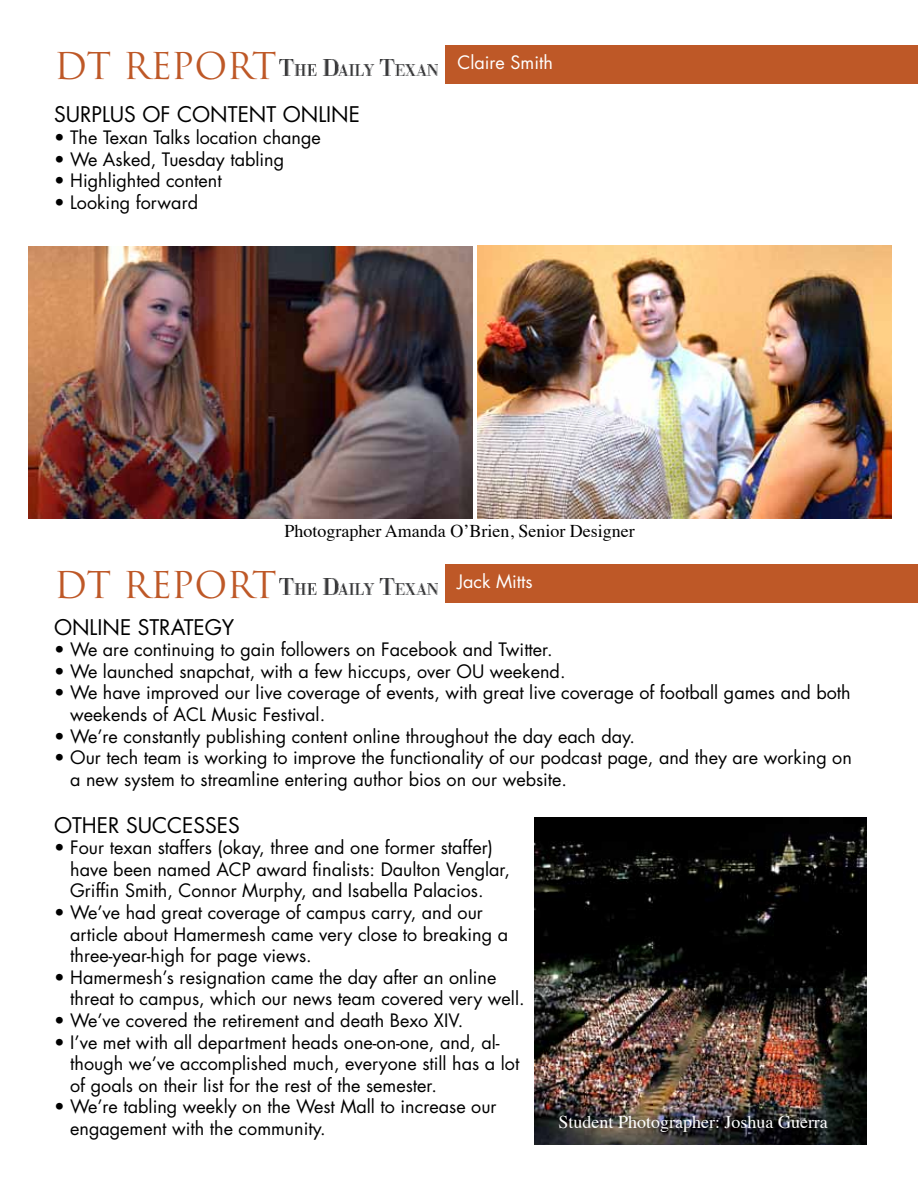
<style>
.page{position:relative;width:918px;height:1188px;background:#fff}
.page>*{position:absolute;margin:0;border:0;box-sizing:border-box;transform-origin:0 0}
.t1{font:36px "Trajan Pro 3";letter-spacing:-.015em;color:#be5827}
.t2{font:21px "Futura Std";color:#000}
.t3{font:18px/21.6px "Futura Std";color:#000}
.t4{font:18px "Times";color:#000}
.t5{font:18px "Times";color:#fff}
.t6{font:18px "Futura Std";color:#fff}
</style>
<div class="page">
<div style="left:446px;top:564px;width:472px;height:39px;background:#be5827"></div>
<div style="left:446px;top:45px;width:472px;height:39px;background:#be5827"></div>
<img style="left:280px;top:578px;width:157px;height:16px">
<img style="left:280px;top:59px;width:157px;height:16px">
<img style="left:477px;top:245px;width:415px;height:273px">
<img style="left:28px;top:247px;width:445px;height:271px">
<img style="left:534px;top:818px;width:333px;height:327px">
<h1 class="t1" style="left:54px;top:41px;width:224px">DT REPORT</h1>
<p class="t2" style="left:54px;top:101px;width:307px">Surplus of content online</p>
<p class="t3" style="left:54px;top:127px;width:268px">• The Texan Talks location change</p>
<p class="t3" style="left:54px;top:148px;width:232px">• We Asked, Tuesday tabling</p>
<p class="t3" style="left:54px;top:170px;width:169px">• Highlighted content</p>
<p class="t3" style="left:54px;top:192px;width:146px">• Looking forward</p>
<p class="t6" style="left:458px;top:51px;width:97px">Claire Smith</p>
<p class="t4" style="left:284px;top:514px;width:352px">Photographer Amanda O’Brien, Senior Designer</p>
<h1 class="t1" style="left:54px;top:560px;width:224px">DT REPORT</h1>
<p class="t6" style="left:458px;top:570px;width:77px">Jack Mitts</p>
<p class="t2" style="left:54px;top:613px;width:167px">Onli ne strategy</p>
<p class="t3" style="left:54px;top:639px;width:500px">• We are continuing to gain followers on Facebook and Twitter.</p>
<p class="t3" style="left:54px;top:661px;width:513px">• We launched snapchat, with a few hiccups, over OU weekend.</p>
<p class="t3" style="left:70px;top:682px;width:782px;text-indent:-16px">• We have improved our live coverage of events, with great live coverage of football games and both weekends of ACL Music Festival.</p>
<p class="t3" style="left:54px;top:725px;width:583px">• We’re constantly publishing content online throughout the day each day.</p>
<p class="t3" style="left:70px;top:747px;width:783px;text-indent:-16px">• Our tech team is working to improve the functionality of our podcast page, and they are working on a new system to streamline entering author bios on our website.</p>
<p class="t2" style="left:54px;top:811px;width:15px">Oth</p>
<p class="t2" style="left:97px;top:811px;width:144px">er successes</p>
<p class="t3" style="left:70px;top:837px;width:441px;text-indent:-16px">• Four texan staffers (okay, three and one former staffer) have been named ACP award finalists: Daulton Venglar,<br>Griffin Smith, Connor Murphy, and Isabella Palacios.</p>
<p class="t3" style="left:70px;top:902px;width:439px;text-indent:-16px">• We’ve had great coverage of campus carry, and our article about Hamermesh came very close to breaking a three-year-high for page views.</p>
<p class="t3" style="left:70px;top:967px;width:456px;text-indent:-16px">• Hamermesh’s resignation came the day after an online threat to campus, which our news team covered very well.</p>
<p class="t3" style="left:54px;top:1010px;width:411px">• We’ve covered the retirement and death Bexo XIV.</p>
<p class="t3" style="left:70px;top:1031px;width:451px;text-indent:-16px">• I’ve met with all department heads one-on-one, and, al&shy;though we’ve accomplished much, everyone still has a lot of goals on their list for the rest of the semester.</p>
<p class="t3" style="left:70px;top:1096px;width:428px;text-indent:-16px">• We’re tabling weekly on the West Mall to increase our engagement with the community.</p>
<p class="t5" style="left:559px;top:1105px;width:271px">Student Photographer: Joshua Guerra</p>
</div>
